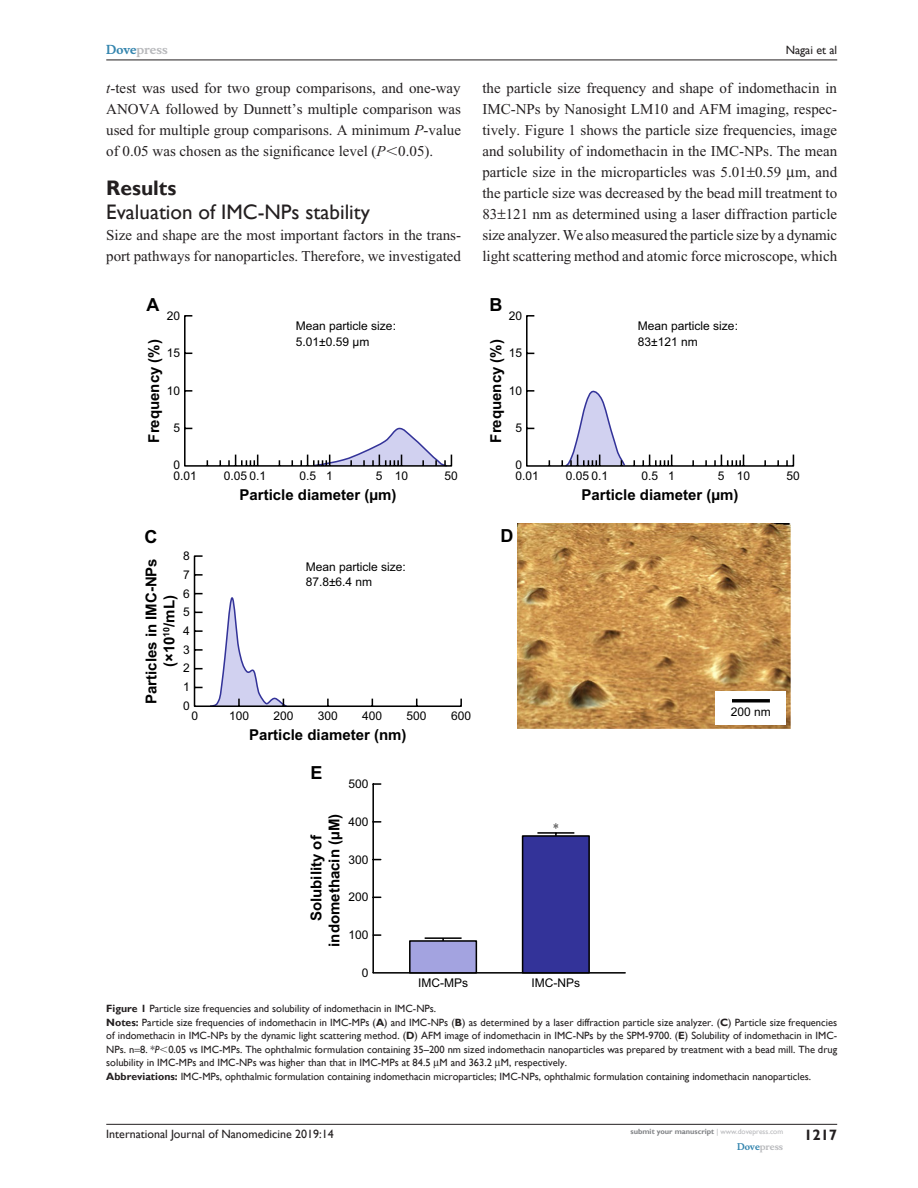
<style>
.page{position:relative;width:918px;height:1188px;background:#fff}
.page>*{position:absolute;margin:0;border:0;box-sizing:border-box;transform-origin:0 0}
.H2-after-H1{font:21px "Gill Sans";color:#231f20}
.H1-before-H2{font:700 21px "Gill Sans";color:#231f20}
.t1{font:700 18px "Arial";color:#000}
.TxF{font:15px/21px "Times New Roman";color:#231f20;text-align:justify}
.t2{font:700 15px/18px "Arial";color:#000;text-align:center}
.t3{font:700 15px "Gill Sans";color:#231f20}
.t4{font:12px/15.8px "Arial";color:#000}
.t5{font:12px "Gill Sans";color:#231f20}
.t6{font:700 12px "Musee";color:#b8b9bc}
.t7{font:12px "Gill Sans";color:#000}
.FigSNRI{font:10.5px/13.5px "Gill Sans";color:#231f20;text-align:justify}
.FigC{font:10.5px "Gill Sans";color:#231f20}
.t8{font:700 9px "Musee";color:#b8b9bc}
.t9{font:700 7.5px "Gill Sans";color:#808285}
.s1{color:#3485ae}
.s2{font-style:italic}
.s3{font-family:"Mathematical Pi One"}
.s4{font-weight:700}
.s5{font-weight:400;color:#b8b9bc}
</style>
<div class="page">
<hr style="left:106px;top:1124px;width:731px;height:1px;background:#231f20">
<hr style="left:106px;top:60px;width:731px;height:1px;background:#231f20">
<svg style="left:184px;top:315px;width:269px;height:152px"></svg>
<svg style="left:526px;top:315px;width:269px;height:152px"></svg>
<svg style="left:373px;top:783px;width:8px;height:2px"></svg>
<hr style="left:372px;top:784px;width:2px;height:189px;background:#000">
<hr style="left:373px;top:972px;width:252px;height:2px;background:#000">
<svg style="left:374px;top:821px;width:7px;height:2px"></svg>
<svg style="left:408px;top:832px;width:167px;height:142px"></svg>
<div style="left:522px;top:835px;width:68px;height:139px;background:#339;border:2px solid #000"></div>
<svg style="left:374px;top:934px;width:7px;height:2px"></svg>
<img style="left:517px;top:524px;width:273px;height:205px">
<div style="left:716px;top:692px;width:70px;height:33px;background:#fff"></div>
<svg style="left:732px;top:699px;width:38px;height:4px"></svg>
<svg style="left:193px;top:555px;width:269px;height:152px"></svg>
<p class="t6" style="left:106px;top:43px;width:63px"><span class="s1">Dove</span>press</p>
<p class="t5" style="left:786px;top:43px;width:53px">Nagai et al</p>
<p class="TxF" style="left:106px;top:77px;width:356px"><span class="s2">t</span>-test was used for two group comparisons, and one-way ANOVA followed by Dunnett’s multiple comparison was used for multiple group comparisons. A minimum <span class="s2">P</span>-value of 0.05 was chosen as the significance level (<span class="s2">P</span><span class="s3">,</span>0.05).</p>
<p class="H1-before-H2" style="left:106px;top:175px;width:72px">Results</p>
<p class="H2-after-H1" style="left:106px;top:199px;width:265px">Evaluation of IMC-NPs stability</p>
<p class="TxF" style="left:106px;top:224px;width:356px">Size and shape are the most important factors in the trans&shy;port pathways for nanoparticles. Therefore, we investigated</p>
<p class="TxF" style="left:482px;top:77px;width:356px">the particle size frequency and shape of indomethacin in IMC-NPs by Nanosight LM10 and AFM imaging, respec&shy;tively. Figure 1 shows the particle size frequencies, image and solubility of indomethacin in the IMC-NPs. The mean particle size in the microparticles was 5.01 0.59 m, and the particle size was decreased by the bead mill treatment to 83 121 nm as determined using a laser diffraction particle size analyzer. We also measured the particle size by a dynamic light scattering method and atomic force microscope, which</p>
<p class="t1" style="left:147px;top:293px;width:14px">A</p>
<p class="t4" style="left:167px;top:308px;width:15px">20</p>
<p class="t2" style="left:145px;top:443px;width:105px;rotate:-90deg">Frequency (%)</p>
<p class="t4" style="left:167px;top:345px;width:15px">15</p>
<p class="t4" style="left:167px;top:383px;width:15px">10</p>
<p class="t4" style="left:173px;top:420px;width:8px">5</p>
<p class="t4" style="left:296px;top:318px;width:102px">Mean particle size:<br>5.01±0.59 µm</p>
<p class="t1" style="left:489px;top:293px;width:14px">B</p>
<p class="t4" style="left:509px;top:308px;width:15px">20</p>
<p class="t2" style="left:487px;top:443px;width:105px;rotate:-90deg">Frequency (%)</p>
<p class="t4" style="left:509px;top:345px;width:15px">15</p>
<p class="t4" style="left:509px;top:383px;width:15px">10</p>
<p class="t4" style="left:515px;top:420px;width:8px">5</p>
<p class="t4" style="left:638px;top:318px;width:102px">Mean particle size:<br>83±121 nm</p>
<p class="t4" style="left:173px;top:457px;width:8px">0</p>
<p class="t4" style="left:173px;top:468px;width:25px">0.01</p>
<p class="t4" style="left:224px;top:468px;width:44px">0.05 0.1</p>
<p class="t4" style="left:299px;top:468px;width:35px">0.5 1</p>
<p class="t4" style="left:376px;top:468px;width:34px">5 10</p>
<p class="t4" style="left:445px;top:468px;width:15px">50</p>
<p class="t4" style="left:515px;top:457px;width:8px">0</p>
<p class="t4" style="left:515px;top:468px;width:25px">0.01</p>
<p class="t4" style="left:566px;top:468px;width:44px">0.05 0.1</p>
<p class="t4" style="left:641px;top:468px;width:35px">0.5 1</p>
<p class="t4" style="left:718px;top:468px;width:34px">5 10</p>
<p class="t4" style="left:787px;top:468px;width:15px">50</p>
<p class="t2" style="left:240px;top:486px;width:159px">Particle diameter (µm)</p>
<p class="t2" style="left:582px;top:486px;width:159px">Particle diameter (µm)</p>
<p class="t1" style="left:144px;top:524px;width:14px">C</p>
<p class="t1" style="left:500px;top:524px;width:14px">D</p>
<p class="t4" style="left:183px;top:547px;width:8px;line-height:18.8px">8<br>7</p>
<p class="t2" style="left:143px;top:704px;width:147px;rotate:-90deg">Particles in IMC-NPs (×10<sup>10</sup>/mL)</p>
<p class="t4" style="left:306px;top:559px;width:102px">Mean particle size:<br>87.8±6.4 nm</p>
<p class="t4" style="left:183px;top:586px;width:8px">6</p>
<p class="t4" style="left:183px;top:604px;width:8px">5</p>
<p class="t4" style="left:183px;top:642px;width:8px">3</p>
<p class="t4" style="left:183px;top:623px;width:8px">4</p>
<p class="t4" style="left:183px;top:659px;width:8px;line-height:18.8px">2<br>1</p>
<p class="t4" style="left:183px;top:698px;width:8px">0</p>
<p class="t4" style="left:191px;top:708px;width:8px">0</p>
<p class="t4" style="left:229px;top:708px;width:22px">100</p>
<p class="t4" style="left:273px;top:708px;width:22px">200</p>
<p class="t4" style="left:318px;top:708px;width:22px">300</p>
<p class="t4" style="left:362px;top:708px;width:22px">400</p>
<p class="t4" style="left:407px;top:708px;width:22px">500</p>
<p class="t4" style="left:451px;top:708px;width:22px">600</p>
<p class="t2" style="left:249px;top:726px;width:159px">Particle diameter (nm)</p>
<p class="t1" style="left:311px;top:761px;width:14px">E</p>
<p class="t2" style="left:308px;top:947px;width:134px;rotate:-90deg">Solubility of indomethacin (µM)</p>
<p class="t4" style="left:348px;top:776px;width:22px">500</p>
<p class="t4" style="left:348px;top:814px;width:22px">400</p>
<p class="t4" style="left:348px;top:852px;width:22px">300</p>
<p class="t4" style="left:348px;top:889px;width:22px">200</p>
<p class="t4" style="left:348px;top:927px;width:22px">100</p>
<p class="t4" style="left:362px;top:965px;width:8px">0</p>
<p class="t7" style="left:553px;top:821px;width:7px">*</p>
<p class="t4" style="left:418px;top:975px;width:51px">IMC-MPs</p>
<p class="t4" style="left:532px;top:975px;width:50px">IMC-NPs</p>
<p class="t4" style="left:731px;top:704px;width:42px">200 nm</p>
<p class="FigC" style="left:106px;top:1002px;width:331px"><span class="s4">Figure 1</span> Particle size frequencies and solubility of indomethacin in IMC-NPs.</p>
<p class="FigSNRI" style="left:106px;top:1015px;width:732px"><span class="s4">Notes:</span> Particle size frequencies of indomethacin in IMC-MPs (<span class="s4">A</span>) and IMC-NPs (<span class="s4">B</span>) as determined by a laser diffraction particle size analyzer. (<span class="s4">C</span>) Particle size frequencies of indomethacin in IMC-NPs by the dynamic light scattering method. (<span class="s4">D</span>) AFM image of indomethacin in IMC-NPs by the SPM-9700. (<span class="s4">E</span>) Solubility of indomethacin in IMC-NPs. n 8. *<span class="s2">P</span><span class="s3">,</span>0.05 vs IMC-MPs. The ophthalmic formulation containing 35–200 nm sized indomethacin nanoparticles was prepared by treatment with a bead mill. The drug solubility in IMC-MPs and IMC-NPs was higher than that in IMC-MPs at 84.5 M and 363.2 M, respectively.</p>
<p class="FigSNRI" style="left:106px;top:1069px;width:706px"><span class="s4">Abbreviations:</span> IMC-MPs, ophthalmic formulation containing indomethacin microparticles; IMC-NPs, ophthalmic formulation containing indomethacin nanoparticles.</p>
<p class="t5" style="left:106px;top:1127px;width:229px">International Journal of Nanomedicine 2019:14</p>
<p class="t9" style="left:631px;top:1127px;width:154px">submit your manuscript <span class="s5">| www.dovepress.com</span></p>
<p class="t8" style="left:737px;top:1141px;width:48px"><span class="s1">Dove</span>press</p>
<p class="t3" style="left:804px;top:1126px;width:35px">1217</p>
</div>
